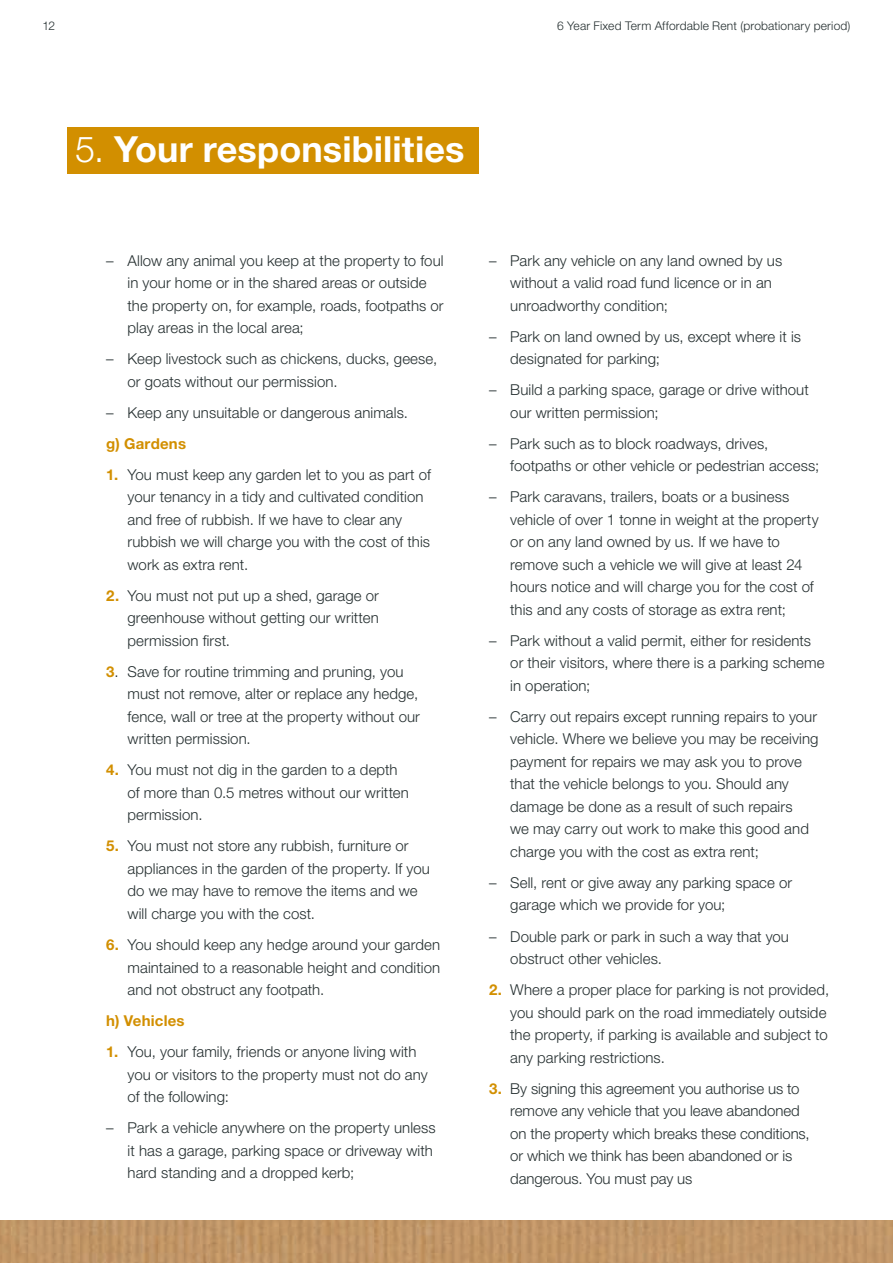
<style>
.page{position:relative;width:893px;height:1263px;background:#fff}
.page>*{position:absolute;margin:0;border:0;box-sizing:border-box;transform-origin:0 0}
.t1{font:700 36px "Helvetica Neue LT Std";color:#fff}
.t2{font:300 15px/22.5px "Helvetica Neue LT Std";letter-spacing:.005em;color:#252f30}
.t3{font:700 15px "Helvetica Neue LT Std";letter-spacing:.015em;color:#d28f00}
.t4{font:300 12px "Helvetica Neue LT Std";letter-spacing:.015em;color:#252f30}
.s1{font-weight:300}
.s2{font-weight:700;color:#d28f00}
</style>
<div class="page">
<img style="left:0;top:1220px;width:893px;height:43px">
<div style="left:67px;top:128px;width:411px;height:46px;background:#d28f00"></div>
<p class="t4" style="left:43px;top:18px;width:14px">12</p>
<p class="t4" style="left:557px;top:18px;width:295px">6 Year Fixed Term Affordable Rent (probationary period)</p>
<h1 class="t1" style="left:75px;top:127px;width:391px"><span class="s1">5.</span> Your responsibilities</h1>
<p class="t2" style="left:128px;top:249px;width:318px;text-indent:-21px">– Allow any animal you keep at the property to foul in your home or in the shared areas or outside the property on, for example, roads, footpaths or play areas in the local area;</p>
<p class="t2" style="left:128px;top:347px;width:311px;text-indent:-21px">– Keep livestock such as chickens, ducks, geese, or goats without our permission.</p>
<p class="t2" style="left:106px;top:401px;width:303px">– Keep any unsuitable or dangerous animals.</p>
<p class="t3" style="left:106px;top:434px;width:81px">g) Gardens</p>
<p class="t2" style="left:128px;top:463px;width:305px;text-indent:-21px"><span class="s2">1.</span> You must keep any garden let to you as part of your tenancy in a tidy and cultivated condition and free of rubbish. If we have to clear any rubbish we will charge you with the cost of this work as extra rent.</p>
<p class="t2" style="left:128px;top:584px;width:253px;text-align:justify;text-indent:-21px"><span class="s2">2.</span> You must not put up a shed, garage or greenhouse without getting our written permission first.</p>
<p class="t2" style="left:128px;top:660px;width:294px;text-indent:-21px"><span class="s2">3</span>. Save for routine trimming and pruning, you must not remove, alter or replace any hedge, fence, wall or tree at the property without our written permission.</p>
<p class="t2" style="left:128px;top:758px;width:283px;text-indent:-21px"><span class="s2">4.</span> You must not dig in the garden to a depth of more than 0.5 metres without our written permission.</p>
<p class="t2" style="left:128px;top:834px;width:304px;text-indent:-21px"><span class="s2">5.</span> You must not store any rubbish, furniture or appliances in the garden of the property. If you do we may have to remove the items and we will charge you with the cost.</p>
<p class="t2" style="left:128px;top:933px;width:314px;text-align:justify;text-indent:-21px"><span class="s2">6.</span> You should keep any hedge around your garden maintained to a reasonable height and condition and not obstruct any footpath.</p>
<p class="t3" style="left:106px;top:1011px;width:80px">h) Vehicles</p>
<p class="t2" style="left:128px;top:1040px;width:302px;text-indent:-21px"><span class="s2">1.</span> You, your family, friends or anyone living with you or visitors to the property must not do any of the following:</p>
<p class="t2" style="left:128px;top:1116px;width:310px;text-indent:-21px">– Park a vehicle anywhere on the property unless it has a garage, parking space or driveway with hard standing and a dropped kerb;</p>
<p class="t2" style="left:510px;top:249px;width:273px;text-indent:-21px">– Park any vehicle on any land owned by us without a valid road fund licence or in an unroadworthy condition;</p>
<p class="t2" style="left:510px;top:325px;width:292px;text-indent:-21px">– Park on land owned by us, except where it is designated for parking;</p>
<p class="t2" style="left:510px;top:378px;width:300px;text-indent:-21px">– Build a parking space, garage or drive without our written permission;</p>
<p class="t2" style="left:510px;top:432px;width:310px;text-indent:-21px">– Park such as to block roadways, drives, footpaths or other vehicle or pedestrian access;</p>
<p class="t2" style="left:510px;top:485px;width:310px;text-indent:-21px">– Park caravans, trailers, boats or a business vehicle of over 1 tonne in weight at the property or on any land owned by us. If we have to remove such a vehicle we will give at least 24 hours notice and will charge you for the cost of this and any costs of storage as extra rent;</p>
<p class="t2" style="left:510px;top:629px;width:316px;text-indent:-21px">– Park without a valid permit, either for residents or their visitors, where there is a parking scheme in operation;</p>
<p class="t2" style="left:510px;top:705px;width:310px;text-indent:-21px">– Carry out repairs except running repairs to your vehicle. Where we believe you may be receiving payment for repairs we may ask you to prove that the vehicle belongs to you. Should any damage be done as a result of such repairs<br>we may carry out work to make this good and charge you with the cost as extra rent;</p>
<p class="t2" style="left:510px;top:871px;width:283px;text-indent:-21px">– Sell, rent or give away any parking space or garage which we provide for you;</p>
<p class="t2" style="left:510px;top:924px;width:280px;text-indent:-21px">– Double park or park in such a way that you obstruct other vehicles.</p>
<p class="t2" style="left:510px;top:978px;width:320px;text-indent:-21px"><span class="s2">2.</span> Where a proper place for parking is not provided, you should park on the road immediately outside the property, if parking is available and subject to any parking restrictions.</p>
<p class="t2" style="left:510px;top:1076px;width:301px;text-indent:-21px"><span class="s2">3.</span> By signing this agreement you authorise us to remove any vehicle that you leave abandoned on the property which breaks these conditions, or which we think has been abandoned or is dangerous. You must pay us</p>
</div>
